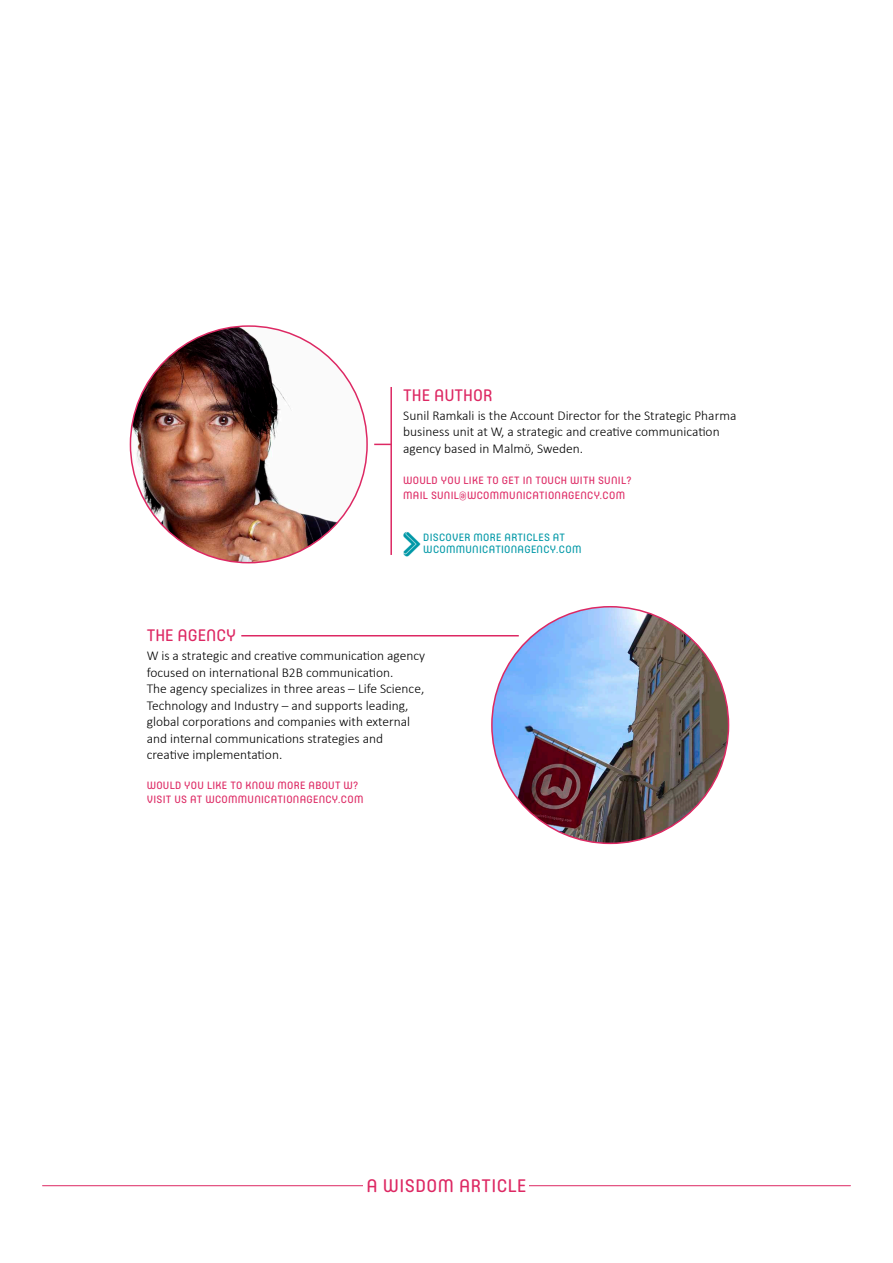
<style>
.page{position:relative;width:893px;height:1263px;background:#fff}
.page>*{position:absolute;margin:0;border:0;box-sizing:border-box;transform-origin:0 0}
.t1{font:45px "Core Escher A";color:#0098a7}
.t2{font:18px "Core Mellow 45";letter-spacing:.025em;color:#dd2863}
.t3{font:16.5px "Core Mellow 45";color:#dd2863}
.t4{font:300 13.5px/16.5px "Calibri";color:#000}
.t5{font:10.5px/15px "Core Mellow 45";letter-spacing:.025em;color:#dd2863}
.t6{font:10.5px "Core Mellow 45";letter-spacing:.025em;color:#0098a7}
</style>
<div class="page">
<img style="left:130px;top:326px;width:237px;height:237px;border-radius:118px">
<img style="left:492px;top:607px;width:236px;height:236px;border-radius:118px">
<hr style="left:241px;top:635px;width:278px;height:1px;background:#dd2863">
<hr style="left:390px;top:387px;width:2px;height:168px;background:#dd2863">
<svg style="left:374px;top:444px;width:16px;height:1px"></svg>
<hr style="left:43px;top:1185px;width:807px;height:1px;background:#dd2863">
<div style="left:364px;top:1179px;width:165px;height:13px;background:#fff"></div>
<p class="t3" style="left:403px;top:383px;width:91px">THE AUTHOR</p>
<p class="t4" style="left:403px;top:407px;width:335px">Sunil Ramkali is the Account Director for the Strategic Pharma business unit at W, a strategic and creative communication agency based in Malmö, Sweden.</p>
<p class="t5" style="left:403px;top:473px;width:230px">WOULD YOU LIKE TO GET IN TOUCH WITH SUNIL?<br>MAIL SUNIL@WCOMMUNICATIONAGENCY.COM</p>
<h1 class="t1" style="left:399px;top:510px;width:26px">&gt;</h1>
<p class="t6" style="left:423px;top:530px;width:143px">DISCOVER MORE ARTICLES AT</p>
<p class="t6" style="left:423px;top:542px;width:160px">WCOMMUNICATIONAGENCY.COM</p>
<p class="t3" style="left:147px;top:623px;width:91px">THE AGENCY</p>
<p class="t4" style="left:147px;top:647px;width:280px">W is a strategic and creative communication agency focused on international B2B communication.<br>The agency specializes in three areas – Life Science, Technology and Industry – and supports leading, global corporations and companies with external and internal communications strategies and creative implementation.</p>
<p class="t5" style="left:147px;top:778px;width:218px;line-height:13.5px">WOULD YOU LIKE TO KNOW MORE ABOUT W?<br>VISIT US AT WCOMMUNICATIONAGENCY.COM</p>
<h2 class="t2" style="left:367px;top:1172px;width:161px">A WISDOM ARTICLE</h2>
</div>
